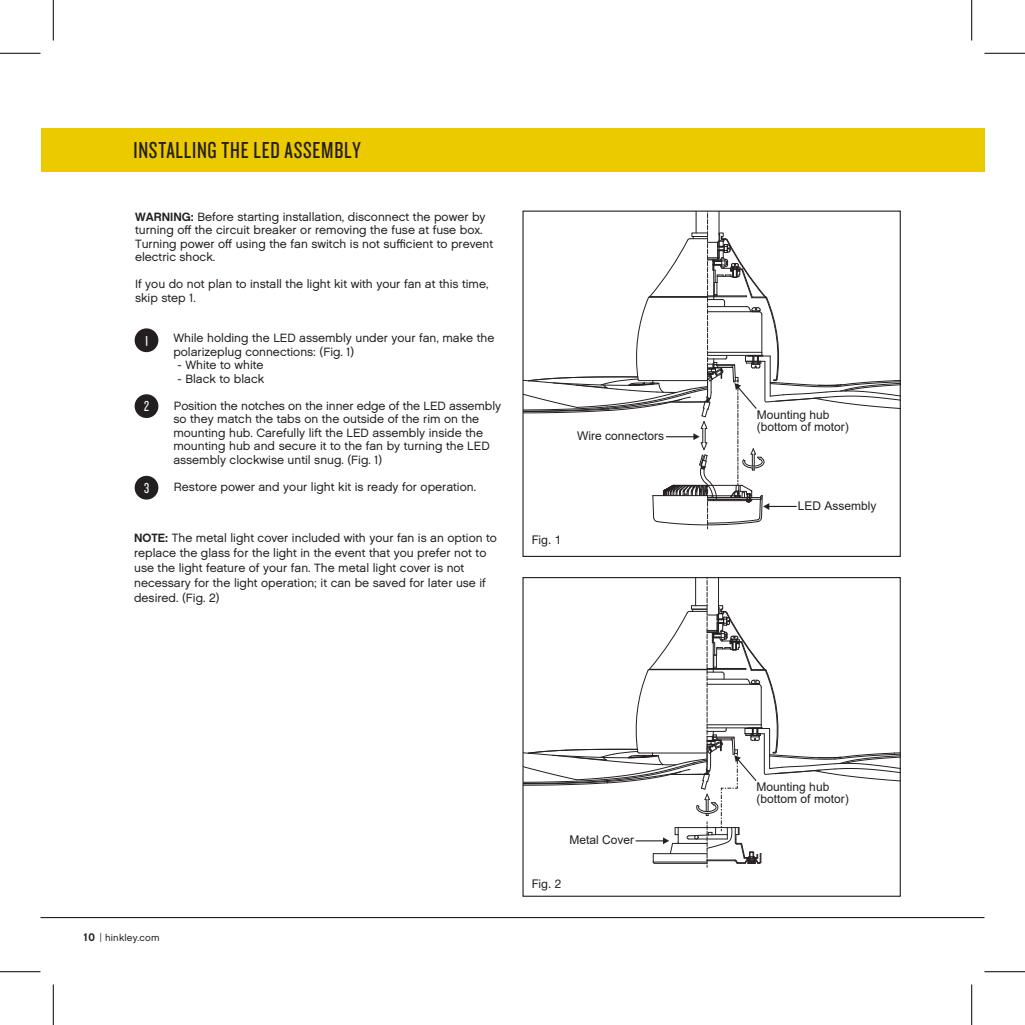
<style>
.page{position:relative;width:1025px;height:1025px;background:#fff}
.page>*{position:absolute;margin:0;border:0;box-sizing:border-box;transform-origin:0 0}
.t1{font:24px "Knockout HTF28 Junior Featherwt";letter-spacing:.03em;color:#231f20}
.t2{font:15px "Knockout HTF28 Junior Featherwt";color:#fff}
.t3{font:12px/13.5px "Chalet London Nineteen Sixty";color:#231f20}
.t4{font:12px/12px "Arial";color:#231f20}
.t5{font:12px "Helvetica Neue LT Pro";color:#231f20}
.t6{font:9.75px "Chalet London Nineteen Sixty";letter-spacing:.015em;color:#231f20}
.s1{font-family:"Chalet New York Nineteen Sixty"}
.s2{font-family:"Chalet New York Nineteen Sixty";font-size:11.25px}
.s3{font-family:"Archer Pro";font-weight:500}
</style>
<div class="page">
<hr style="left:40px;top:917px;width:944px;height:1px;background:#231f20">
<div style="left:40px;top:128px;width:944px;height:44px;background:#ecca00"></div>
<div style="left:134px;top:328px;width:24px;height:24px;background:#231f20;border-radius:50%"></div>
<div style="left:135px;top:394px;width:23px;height:24px;background:#231f20;border-radius:50%"></div>
<div style="left:135px;top:476px;width:23px;height:23px;background:#231f20;border-radius:50%"></div>
<svg style="left:523px;top:211px;width:377px;height:318px"></svg>
<svg style="left:523px;top:577px;width:377px;height:290px"></svg>
<hr style="left:0;top:53px;width:40px;height:1px;background:#000">
<hr style="left:984px;top:53px;width:41px;height:1px;background:#000">
<hr style="left:0;top:971px;width:40px;height:1px;background:#000">
<hr style="left:984px;top:971px;width:41px;height:1px;background:#000">
<hr style="left:53px;top:0;width:1px;height:41px;background:#000">
<hr style="left:53px;top:984px;width:1px;height:41px;background:#000">
<hr style="left:971px;top:0;width:1px;height:41px;background:#000">
<hr style="left:971px;top:984px;width:1px;height:41px;background:#000">
<h1 class="t1" style="left:133px;top:138px;width:229px">INSTALLING THE LED ASSEMBLY</h1>
<p class="t3" style="left:135px;top:210px;width:360px"><span class="s1">WARNING:</span> Before starting installation, disconnect the power by turning off the circuit breaker or removing the fuse at fuse box.<br>Turning power off using the fan switch is not sufficient to prevent electric shock.</p>
<p class="t3" style="left:135px;top:277px;width:355px">If you do not plan to install the light kit with your fan at this time, skip step 1.</p>
<p class="t3" style="left:173px;top:331px;width:323px">While holding the LED assembly under your fan, make the polarizeplug connections: (Fig. 1)</p>
<p class="t3" style="left:177px;top:358px;width:88px">- White to white</p>
<p class="t3" style="left:177px;top:372px;width:88px">- Black to black</p>
<p class="t3" style="left:173px;top:399px;width:329px">Position the notches on the inner edge of the LED assembly so they match the tabs on the outside of the rim on the mounting hub. Carefully lift the LED assembly inside the mounting hub and secure it to the fan by turning the LED assembly clockwise until snug. (Fig. 1)</p>
<p class="t3" style="left:174px;top:480px;width:303px">Restore power and your light kit is ready for operation.</p>
<p class="t2" style="left:144px;top:399px;width:6px">2</p>
<p class="t2" style="left:144px;top:480px;width:7px">3</p>
<p class="t3" style="left:134px;top:530px;width:364px;line-height:15px"><span class="s1">NOTE:</span> The metal light cover included with your fan is an option to replace the glass for the light in the event that you prefer not to use the light feature of your fan. The metal light cover is not necessary for the light operation; it can be saved for later use if desired. (Fig. 2)</p>
<p class="t4" style="left:577px;top:429px;width:88px">Wire connectors</p>
<p class="t5" style="left:531px;top:532px;width:31px">Fig. 1</p>
<p class="t6" style="left:83px;top:931px;width:78px"><span class="s2">10</span> <span class="s3">|</span> hinkley.com</p>
<p class="t4" style="left:569px;top:833px;width:66px">Metal Cover</p>
<p class="t5" style="left:531px;top:876px;width:31px">Fig. 2</p>
<p class="t4" style="left:756px;top:409px;width:94px">Mounting hub (bottom of motor)</p>
<p class="t4" style="left:797px;top:500px;width:80px">LED Assembly</p>
<p class="t4" style="left:756px;top:781px;width:94px">Mounting hub (bottom of motor)</p>
</div>
